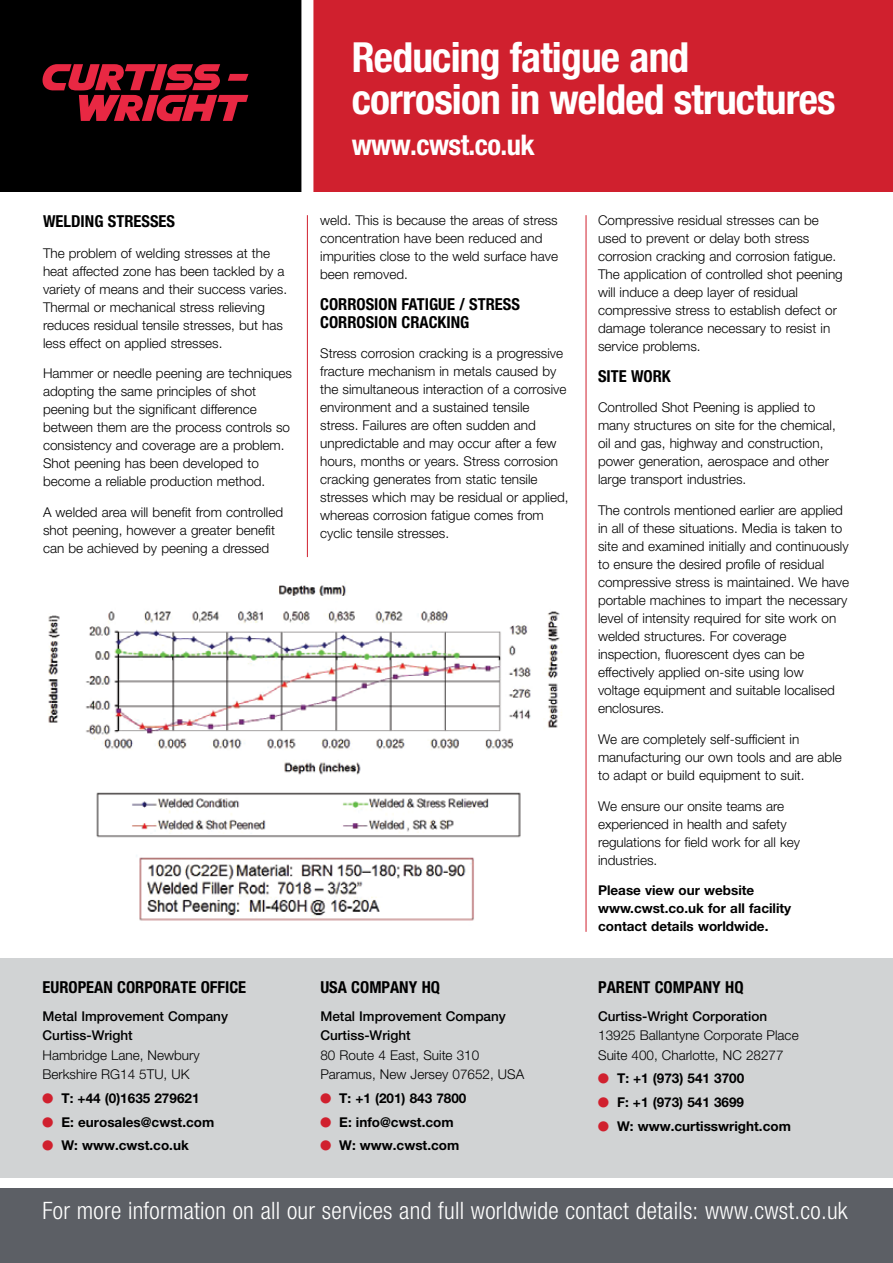
<style>
.page{position:relative;width:893px;height:1263px;background:#fff}
.page>*{position:absolute;margin:0;border:0;box-sizing:border-box;transform-origin:0 0}
.t1{font:700 condensed 41.55px/41.5px "Helvetica Neue LT Std";letter-spacing:-.02em;color:#fff}
.t2{font:700 condensed 28.5px "Helvetica Neue LT Std";letter-spacing:-.02em;color:#fff}
.t3{font:300 condensed 24px "Helvetica Neue LT Std";letter-spacing:.01em;color:#fff}
.t4{font:700 condensed 16.5px/18px "Helvetica Neue LT Std";color:#000}
.t5{font:300 13.5px/18px "Helvetica Neue LT Std";color:#000}
.t6{font:700 13.5px/18px "Helvetica Neue LT Std";color:#000}
.t7{font:500 13.5px/19.5px "Helvetica Neue LT Std";color:#000}
.s1{color:#d0202e}
</style>
<div class="page">
<hr style="left:307px;top:215px;width:1px;height:342px;background:#d0202e">
<hr style="left:586px;top:215px;width:1px;height:717px;background:#d0202e">
<div style="left:313px;top:0;width:580px;height:191px;background:#d0202e"></div>
<div style="left:0;top:0;width:307px;height:191px;background:#000"></div>
<svg style="left:43px;top:64px;width:205px;height:57px"></svg>
<div style="left:301px;top:0;width:12px;height:200px;background:#fff"></div>
<img style="left:48px;top:585px;width:514px;height:336px">
<div style="left:0;top:1188px;width:893px;height:75px;background:#5c5f65"></div>
<div style="left:0;top:958px;width:893px;height:219px;background:#d1d3d4"></div>
<h1 class="t1" style="left:352px;top:36px;width:485px">Reducing fatigue and corrosion in welded structures</h1>
<p class="t4" style="left:43px;top:212px;width:134px">WELDING STRESSES</p>
<p class="t5" style="left:43px;top:244px;width:246px">The problem of welding stresses at the heat affected zone has been tackled by a variety of means and their success varies.<br>Thermal or mechanical stress relieving reduces residual tensile stresses, but has less effect on applied stresses.</p>
<p class="t5" style="left:43px;top:364px;width:250px">Hammer or needle peening are techniques adopting the same principles of shot peening but the significant difference between them are the process controls so consistency and coverage are a problem.<br>Shot peening has been developed to become a reliable production method.</p>
<p class="t5" style="left:43px;top:503px;width:242px">A welded area will benefit from controlled shot peening, however a greater benefit can be achieved by peening a dressed</p>
<h2 class="t2" style="left:352px;top:128px;width:185px">www.cwst.co.uk</h2>
<p class="t5" style="left:320px;top:211px;width:239px">weld. This is because the areas of stress concentration have been reduced and impurities close to the weld surface have been removed.</p>
<p class="t4" style="left:320px;top:294px;width:201px">CORROSION FATIGUE / STRESS<br>CORROSION CRACKING</p>
<p class="t5" style="left:320px;top:344px;width:250px">Stress corrosion cracking is a progressive fracture mechanism in metals caused by the simultaneous interaction of a corrosive environment and a sustained tensile stress. Failures are often sudden and unpredictable and may occur after a few hours, months or years. Stress corrosion cracking generates from static tensile stresses which may be residual or applied, whereas corrosion fatigue comes from cyclic tensile stresses.</p>
<p class="t4" style="left:43px;top:977px;width:205px">EUROPEAN CORPORATE OFFICE</p>
<p class="t7" style="left:43px;top:1006px;width:187px">Metal Improvement Company<br>Curtiss-Wright</p>
<p class="t5" style="left:43px;top:1045px;width:159px;line-height:19.5px">Hambridge Lane, Newbury<br>Berkshire RG14 5TU, UK</p>
<p class="t6" style="left:43px;top:1089px;width:158px"><span class="s1">●</span> T: +44 (0)1635 279621</p>
<p class="t6" style="left:43px;top:1112px;width:173px"><span class="s1">●</span> E: eurosales@cwst.com</p>
<p class="t6" style="left:43px;top:1136px;width:148px"><span class="s1">●</span> W: www.cwst.co.uk</p>
<p class="t4" style="left:320px;top:977px;width:121px">USA COMPANY HQ</p>
<p class="t7" style="left:320px;top:1006px;width:187px">Metal Improvement Company<br>Curtiss-Wright</p>
<p class="t5" style="left:320px;top:1045px;width:205px;line-height:19.5px">80 Route 4 East, Suite 310<br>Paramus, New Jersey 07652, USA</p>
<p class="t6" style="left:320px;top:1089px;width:148px"><span class="s1">●</span> T: +1 (201) 843 7800</p>
<p class="t6" style="left:320px;top:1112px;width:135px"><span class="s1">●</span> E: info@cwst.com</p>
<p class="t6" style="left:320px;top:1136px;width:140px"><span class="s1">●</span> W: www.cwst.com</p>
<p class="t5" style="left:598px;top:211px;width:246px">Compressive residual stresses can be used to prevent or delay both stress corrosion cracking and corrosion fatigue.<br>The application of controlled shot peening will induce a deep layer of residual compressive stress to establish defect or damage tolerance necessary to resist in service problems.</p>
<p class="t4" style="left:598px;top:366px;width:74px">SITE WORK</p>
<p class="t5" style="left:598px;top:398px;width:239px">Controlled Shot Peening is applied to many structures on site for the chemical, oil and gas, highway and construction, power generation, aerospace and other large transport industries.</p>
<p class="t5" style="left:598px;top:501px;width:253px">The controls mentioned earlier are applied in all of these situations. Media is taken to site and examined initially and continuously to ensure the desired profile of residual compressive stress is maintained. We have portable machines to impart the necessary level of intensity required for site work on welded structures. For coverage inspection, fluorescent dyes can be effectively applied on-site using low<br>voltage equipment and suitable localised enclosures.</p>
<p class="t5" style="left:598px;top:730px;width:245px">We are completely self-sufficient in manufacturing our own tools and are able to adapt or build equipment to suit.</p>
<p class="t5" style="left:598px;top:796px;width:204px">We ensure our onsite teams are experienced in health and safety regulations for field work for all key industries.</p>
<p class="t6" style="left:598px;top:881px;width:195px">Please view our website www.cwst.co.uk for all facility contact details worldwide.</p>
<p class="t4" style="left:598px;top:977px;width:147px">PARENT COMPANY HQ</p>
<p class="t7" style="left:598px;top:1006px;width:170px">Curtiss-Wright Corporation</p>
<p class="t5" style="left:598px;top:1025px;width:202px;line-height:19.5px">13925 Ballantyne Corporate Place<br>Suite 400, Charlotte, NC 28277</p>
<p class="t6" style="left:598px;top:1069px;width:148px"><span class="s1">●</span> T: +1 (973) 541 3700</p>
<p class="t6" style="left:598px;top:1093px;width:147px"><span class="s1">●</span> F: +1 (973) 541 3699</p>
<p class="t6" style="left:598px;top:1117px;width:194px"><span class="s1">●</span> W: www.curtisswright.com</p>
<h3 class="t3" style="left:43px;top:1197px;width:807px">For more information on all our services and full worldwide contact details: www.cwst.co.uk</h3>
</div>
